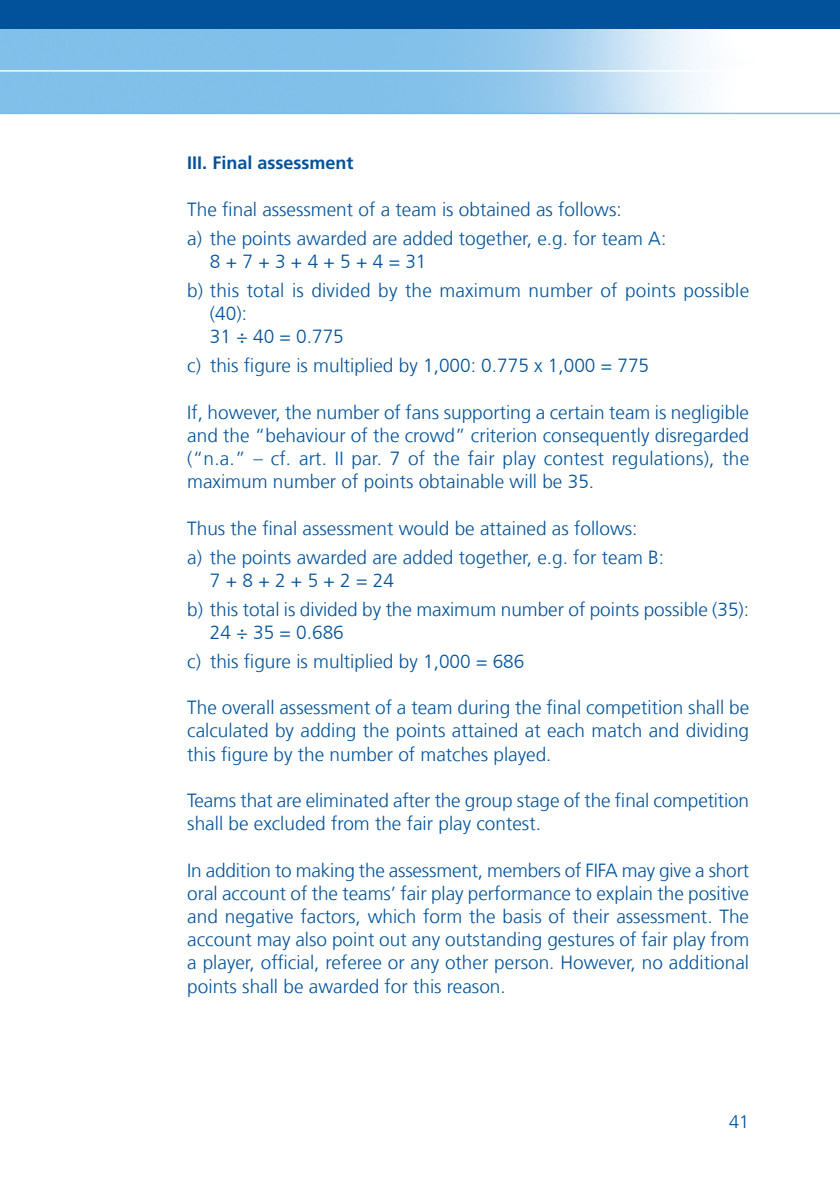
<style>
.page{position:relative;width:840px;height:1191px;background:#fff}
.page>*{position:absolute;margin:0;border:0;box-sizing:border-box;transform-origin:0 0}
.t1{font:300 19px/23.2px "Frutiger LT Com";color:#01529a}
.t2{font:700 18px "Frutiger LT Com";color:#01529a}
.t3{font:300 18px "Frutiger LT Com";color:#01529a}
</style>
<div class="page">
<img style="left:0;top:28px;width:839px;height:85px">
<div style="left:0;top:0;width:839px;height:28px;background:#01529a"></div>
<hr style="left:0;top:70px;width:839px;height:2px;background:#fff">
<hr style="left:0;top:113px;width:839px;height:1px;background:#78bde8">
<p class="t2" style="left:187px;top:156px;width:168px">III. Final assessment</p>
<p class="t1" style="left:187px;top:197px;width:480px;line-height:28.8px">The final assessment of a team is obtained as follows:<br>a) the points awarded are added together, e.g. for team A:</p>
<p class="t1" style="left:187px;top:249px;width:563px;line-height:28.8px;text-indent:23px">8 + 7 + 3 + 4 + 5 + 4 = 31<br>b) this total is divided by the maximum number of points possible</p>
<p class="t1" style="left:210px;top:304px;width:135px">(40):<br>31 ÷ 40 = 0.775</p>
<p class="t1" style="left:187px;top:356px;width:463px">c) this figure is multiplied by 1,000: 0.775 x 1,000 = 775</p>
<p class="t1" style="left:187px;top:402px;width:563px;text-align:justify">If, however, the number of fans supporting a certain team is negligible and the “behaviour of the crowd” criterion consequently disregarded (“n.a.” – cf. art. II par. 7 of the fair play contest regulations), the maximum number of points obtainable will be 35.</p>
<p class="t1" style="left:187px;top:515px;width:478px;line-height:28.8px">Thus the final assessment would be attained as follows:<br>a) the points awarded are added together, e.g. for team B:</p>
<p class="t1" style="left:187px;top:567px;width:563px;line-height:28.8px;text-indent:23px">7 + 8 + 2 + 5 + 2 = 24<br>b) this total is divided by the maximum number of points possible (35):</p>
<p class="t1" style="left:187px;top:619px;width:338px;line-height:28.8px;text-indent:23px">24 ÷ 35 = 0.686<br>c) this figure is multiplied by 1,000 = 686</p>
<p class="t1" style="left:187px;top:697px;width:563px;text-align:justify">The overall assessment of a team during the final competition shall be calculated by adding the points attained at each match and dividing this figure by the number of matches played.</p>
<p class="t1" style="left:187px;top:790px;width:563px">Teams that are eliminated after the group stage of the final competition shall be excluded from the fair play contest.</p>
<p class="t1" style="left:187px;top:860px;width:563px;text-align:justify">In addition to making the assessment, members of FIFA may give a short oral account of the teams’ fair play performance to explain the positive and negative factors, which form the basis of their assessment. The account may also point out any outstanding gestures of fair play from a player, official, referee or any other person. However, no additional points shall be awarded for this reason.</p>
<p class="t3" style="left:728px;top:1114px;width:22px">41</p>
</div>
